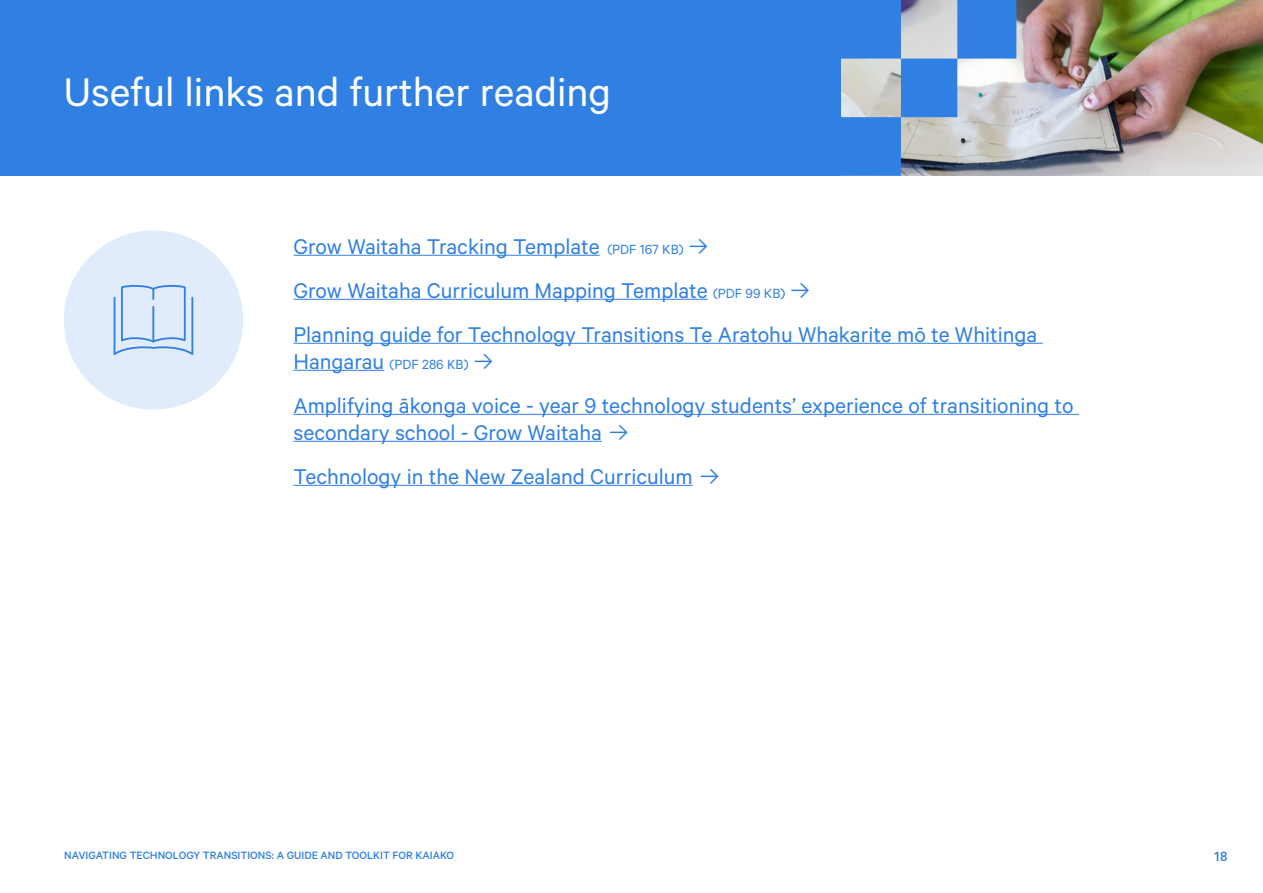
<style>
.page{position:relative;width:1263px;height:893px;background:#fff}
.page>*{position:absolute;margin:0;border:0;box-sizing:border-box;transform-origin:0 0}
.t1{font:45px "Calibre";color:#fff}
.t2{font:24px/44px "Calibre";color:#3080e3}
.t3{font:15px "Calibre";color:#3080e3}
.t4{font:500 15px "Calibre";color:#3080e3}
.t5{font:500 12px "Calibre";color:#3080e3}
.s1{font-size:15px}
.s2{font-family:"Inter";font-weight:300}
.s3{font-size:24px}
.s4{font-family:"Inter";font-weight:300;font-size:24px}
</style>
<div class="page">
<div style="left:64px;top:230px;width:179px;height:180px;background:#e0ecfb;border-radius:50%"></div>
<div style="left:0;top:0;width:1263px;height:176px;background:#3080e3"></div>
<hr style="left:293px;top:255px;width:307px;height:1px;background:#3080e3">
<hr style="left:293px;top:299px;width:415px;height:1px;background:#3080e3">
<hr style="left:293px;top:343px;width:750px;height:1px;background:#3080e3">
<hr style="left:293px;top:370px;width:91px;height:1px;background:#3080e3">
<hr style="left:293px;top:414px;width:786px;height:1px;background:#3080e3">
<hr style="left:293px;top:441px;width:309px;height:1px;background:#3080e3">
<hr style="left:293px;top:485px;width:400px;height:1px;background:#3080e3">
<img style="left:1016px;top:0;width:247px;height:176px">
<svg style="left:841px;top:0;width:175px;height:176px"></svg>
<svg style="left:114px;top:285px;width:79px;height:70px"></svg>
<h1 class="t1" style="left:64px;top:66px;width:549px">Useful links and further reading</h1>
<p class="t2" style="left:293px;top:223px;width:745px">Grow Waitaha Tracking Template <span class="s1">(PDF 167 KB)</span> <span class="s2">→<br></span>Grow Waitaha Curriculum Mapping Template <span class="s1">(PDF 99 KB)</span> <span class="s2">→<br></span>Planning guide for Technology Transitions Te Aratohu Whakarite mō te Whitinga</p>
<p class="t3" style="left:293px;top:355px;width:203px"><span class="s3">Hangarau</span> (PDF 286 KB) <span class="s4">→</span></p>
<p class="t2" style="left:293px;top:391px;width:782px;line-height:27px">Amplifying ākonga voice - year 9 technology students’ experience of transitioning to secondary school - Grow Waitaha <span class="s2">→</span></p>
<p class="t2" style="left:293px;top:453px;width:429px">Technology in the New Zealand Curriculum <span class="s2">→</span></p>
<p class="t5" style="left:64px;top:849px;width:392px">NAVIGATING TECHNOLOGY TRANSITIONS: A GUIDE AND TOOLKIT FOR KAIAKO</p>
<p class="t4" style="left:1214px;top:848px;width:15px">18</p>
</div>
